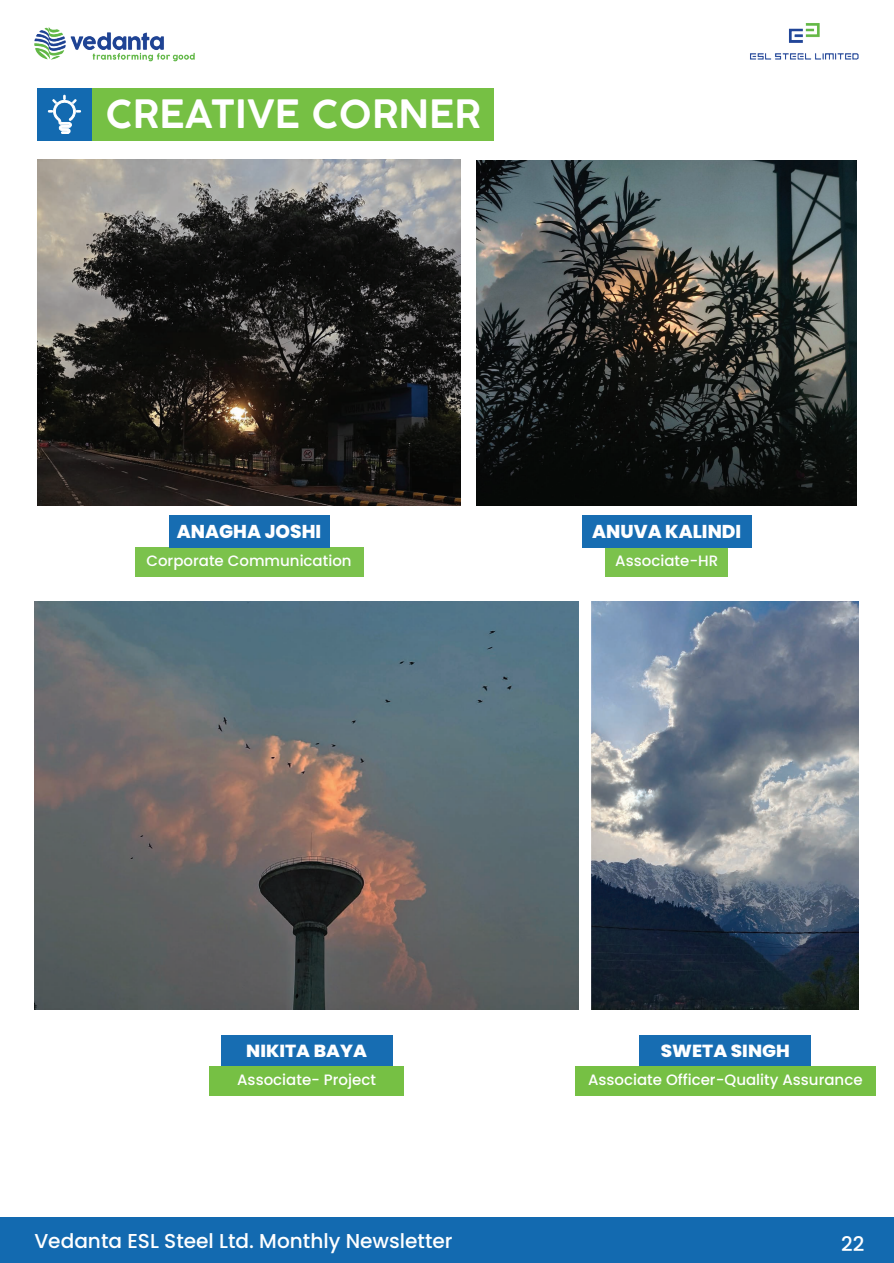
<style>
.page{position:relative;width:894px;height:1263px;background:#fff}
.page>*{position:absolute;margin:0;border:0;box-sizing:border-box;transform-origin:0 0}
.t1{font:600 38.1px "COCOGOOSE";color:#fff}
.t2{font:500 20.1px "Poppins";color:#fff}
.t3{font:800 18.6px "Poppins";color:#fff}
.t4{font:800 17.55px "Poppins";color:#fff;scale:1.06 1}
.t5{font:500 15px "Poppins";color:#fff}
.t6{font:500 15px "Poppins";color:#fdfefe}
.t7{font:13.5px "Nirmala UI";color:#050504}
</style>
<div class="page">
<div style="left:0;top:1217px;width:893px;height:45px;background:#136ab0"></div>
<div style="left:209px;top:1065px;width:195px;height:30px;background:#76c044"></div>
<div style="left:221px;top:1035px;width:171px;height:30px;background:#176db2"></div>
<div style="left:575px;top:1065px;width:300px;height:30px;background:#76c044"></div>
<div style="left:639px;top:1035px;width:171px;height:30px;background:#176db2"></div>
<div style="left:92px;top:88px;width:401px;height:53px;background:#76c044"></div>
<div style="left:37px;top:88px;width:55px;height:53px;background:#136ab0"></div>
<svg style="left:48px;top:95px;width:33px;height:39px"></svg>
<div style="left:135px;top:547px;width:228px;height:29px;background:#7bc24c"></div>
<div style="left:169px;top:515px;width:160px;height:32px;background:#176db2"></div>
<div style="left:605px;top:547px;width:122px;height:29px;background:#7bc24c"></div>
<div style="left:582px;top:515px;width:169px;height:32px;background:#176db2"></div>
<img style="left:38px;top:160px;width:422px;height:345px">
<img style="left:476px;top:161px;width:380px;height:344px">
<img style="left:591px;top:601px;width:267px;height:408px">
<img style="left:34px;top:601px;width:544px;height:408px">
<img style="left:34px;top:27px;width:161px;height:35px">
<img style="left:750px;top:23px;width:109px;height:37px">
<h1 class="t1" style="left:106px;top:88px;width:376px">CREATIVE CORNER</h1>
<p class="t3" style="left:177px;top:521px;width:146px">ANAGHA JOSHI</p>
<p class="t6" style="left:146px;top:552px;width:207px">Corporate Communication</p>
<p class="t7" style="left:718px;top:508px;width:4px">,</p>
<p class="t3" style="left:592px;top:521px;width:150px">ANUVA KALINDI</p>
<p class="t6" style="left:615px;top:552px;width:104px">Associate-HR</p>
<p class="t4" style="left:246px;top:1040px;width:115px">NIKITA BAYA</p>
<p class="t5" style="left:237px;top:1070px;width:140px">Associate- Project</p>
<h2 class="t2" style="left:34px;top:1228px;width:419px">Vedanta ESL Steel Ltd. Monthly Newsletter</h2>
<p class="t4" style="left:660px;top:1040px;width:123px">SWETA SINGH</p>
<p class="t5" style="left:587px;top:1070px;width:276px">Associate Officer-Quality Assurance</p>
<h2 class="t2" style="left:852px;top:1230px;width:9px">1</h2>
<h2 class="t2" style="left:840px;top:1232px;width:25px">22</h2>
</div>
